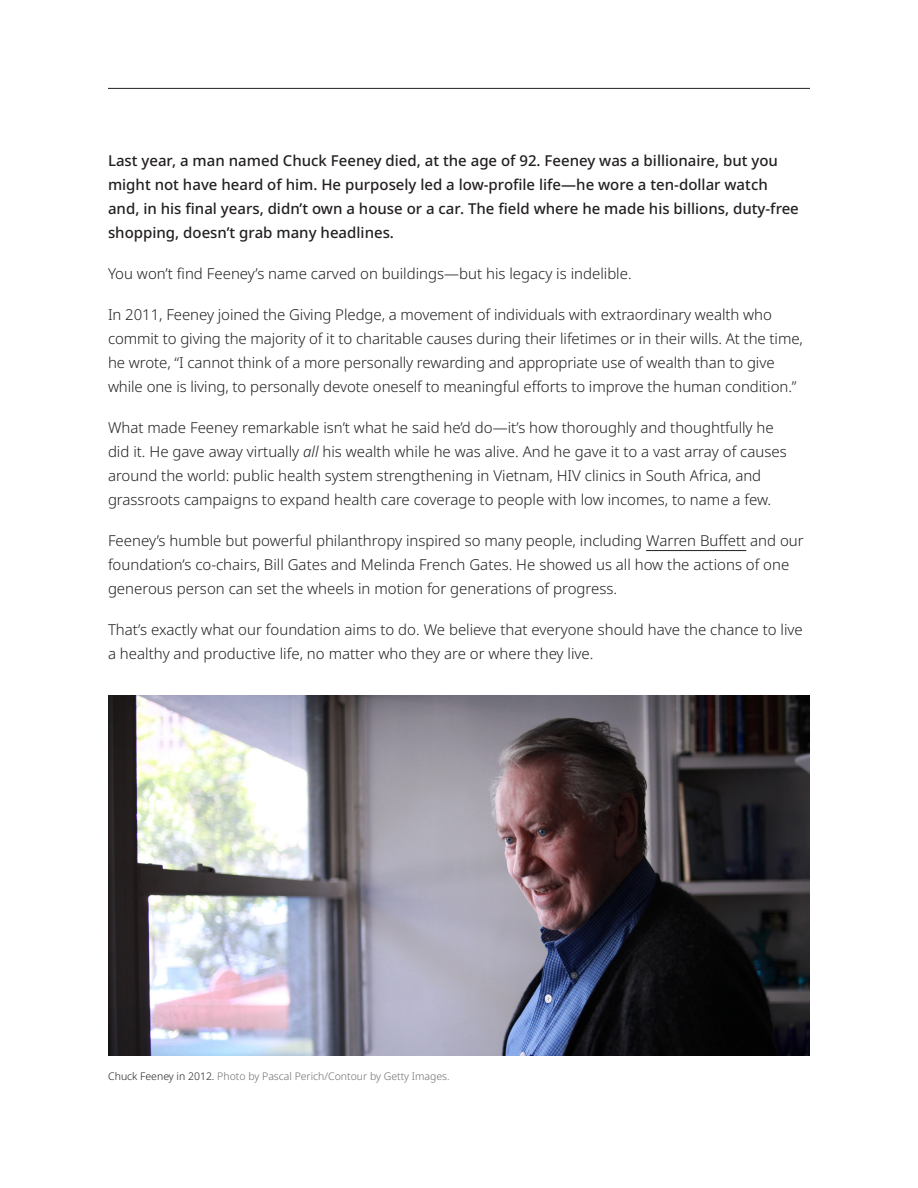
<style>
.page{position:relative;width:918px;height:1188px;background:#fff}
.page>*{position:absolute;margin:0;border:0;box-sizing:border-box;transform-origin:0 0}
.Body_Copy{font:300 15px/24px "Noto Sans";color:#231f20}
.Intro_paragraph{font:500 15px/24px "Noto Sans";color:#231f20}
.Photo_credit{font:300 10.5px "Noto Sans";color:#6c6d70}
.s1{font-style:italic}
.s2{color:#231f20}
</style>
<div class="page">
<hr style="left:108px;top:88px;width:702px;height:1px;background:#231f20">
<hr style="left:646px;top:550px;width:100px;height:1px;background:#231f20">
<img style="left:108px;top:695px;width:702px;height:360px">
<p class="Intro_paragraph" style="left:108px;top:149px;width:692px">Last year, a man named Chuck Feeney died, at the age of 92. Feeney was a billionaire, but you might not have heard of him. He purposely led a low-profile life—he wore a ten-dollar watch and, in his final years, didn’t own a house or a car. The field where he made his billions, duty-free shopping, doesn’t grab many headlines.</p>
<p class="Body_Copy" style="left:108px;top:262px;width:525px">You won’t find Feeney’s name carved on buildings—but his legacy is indelible.</p>
<p class="Body_Copy" style="left:108px;top:303px;width:696px">In 2011, Feeney joined the Giving Pledge, a movement of individuals with extraordinary wealth who commit to giving the majority of it to charitable causes during their lifetimes or in their wills. At the time, he wrote, “I cannot think of a more personally rewarding and appropriate use of wealth than to give while one is living, to personally devote oneself to meaningful efforts to improve the human condition.”</p>
<p class="Body_Copy" style="left:108px;top:416px;width:680px">What made Feeney remarkable isn’t what he said he’d do—it’s how thoroughly and thoughtfully he did it. He gave away virtually <span class="s1">all</span> his wealth while he was alive. And he gave it to a vast array of causes around the world: public health system strengthening in Vietnam, HIV clinics in South Africa, and grassroots campaigns to expand health care coverage to people with low incomes, to name a few.</p>
<p class="Body_Copy" style="left:108px;top:529px;width:697px">Feeney’s humble but powerful philanthropy inspired so many people, including Warren Buffett and our foundation’s co-chairs, Bill Gates and Melinda French Gates. He showed us all how the actions of one generous person can set the wheels in motion for generations of progress.</p>
<p class="Body_Copy" style="left:108px;top:618px;width:696px">That’s exactly what our foundation aims to do. We believe that everyone should have the chance to live a healthy and productive life, no matter who they are or where they live.</p>
<p class="Photo_credit" style="left:108px;top:1068px;width:343px"><span class="s2">Chuck Feeney in 2012.</span> Photo by Pascal Perich/Contour by Getty Images.</p>
</div>
